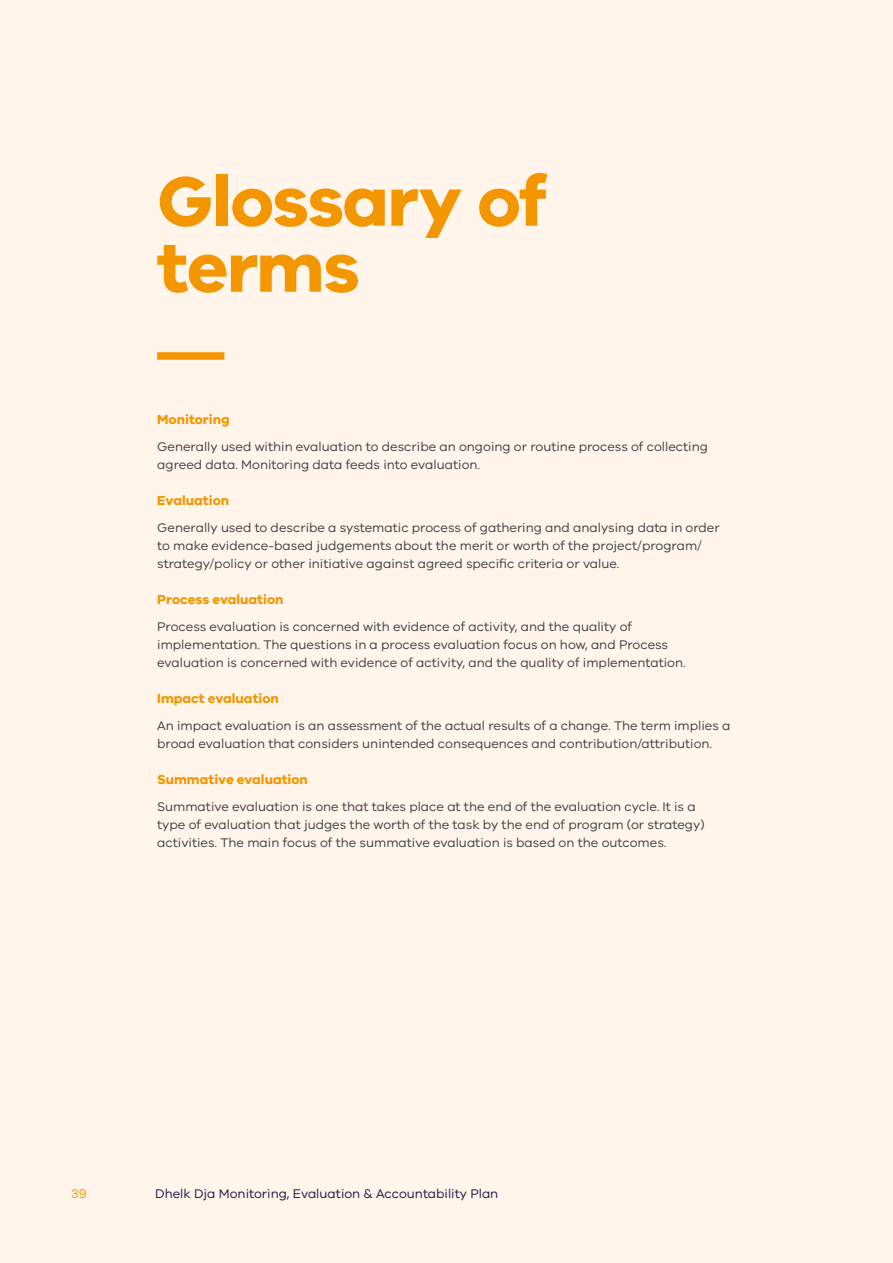
<style>
.page{position:relative;width:893px;height:1263px;background:#fff5ea}
.page>*{position:absolute;margin:0;border:0;box-sizing:border-box;transform-origin:0 0}
.t1{font:700 72px/66px "VIC";letter-spacing:-.02em;color:#f49600}
.t2{font:700 13.5px "VIC";color:#f49600}
.t3{font:12.9px/18px "VIC";color:#3b3c43}
.t4{font:12.9px "VIC";color:#1e1246}
.t5{font:12.9px "VIC";color:#f49600}
</style>
<div class="page">
<div style="left:157px;top:352px;width:67px;height:8px;background:#f49600"></div>
<h1 class="t1" style="left:157px;top:166px;width:391px">Glossary of terms</h1>
<p class="t2" style="left:157px;top:411px;width:74px">Monitoring</p>
<p class="t3" style="left:157px;top:437px;width:552px">Generally used within evaluation to describe an ongoing or routine process of collecting agreed data. Monitoring data feeds into evaluation.</p>
<p class="t2" style="left:157px;top:492px;width:73px">Evaluation</p>
<p class="t3" style="left:157px;top:518px;width:564px">Generally used to describe a systematic process of gathering and analysing data in order to make evidence-based judgements about the merit or worth of the project/program/ strategy/policy or other initiative against agreed specific criteria or value.</p>
<p class="t2" style="left:157px;top:591px;width:128px">Process evaluation</p>
<p class="t3" style="left:157px;top:617px;width:530px">Process evaluation is concerned with evidence of activity, and the quality of implementation. The questions in a process evaluation focus on how, and Process evaluation is concerned with evidence of activity, and the quality of implementation.</p>
<p class="t2" style="left:157px;top:690px;width:123px">Impact evaluation</p>
<p class="t3" style="left:157px;top:716px;width:575px">An impact evaluation is an assessment of the actual results of a change. The term implies a broad evaluation that considers unintended consequences and contribution/attribution.</p>
<p class="t2" style="left:157px;top:771px;width:152px">Summative evaluation</p>
<p class="t3" style="left:157px;top:797px;width:549px">Summative evaluation is one that takes place at the end of the evaluation cycle. It is a type of evaluation that judges the worth of the task by the end of program (or strategy) activities. The main focus of the summative evaluation is based on the outcomes.</p>
<p class="t5" style="left:71px;top:1186px;width:17px">39</p>
<p class="t4" style="left:155px;top:1186px;width:345px">Dhelk Dja Monitoring, Evaluation &amp; Accountability Plan</p>
</div>
